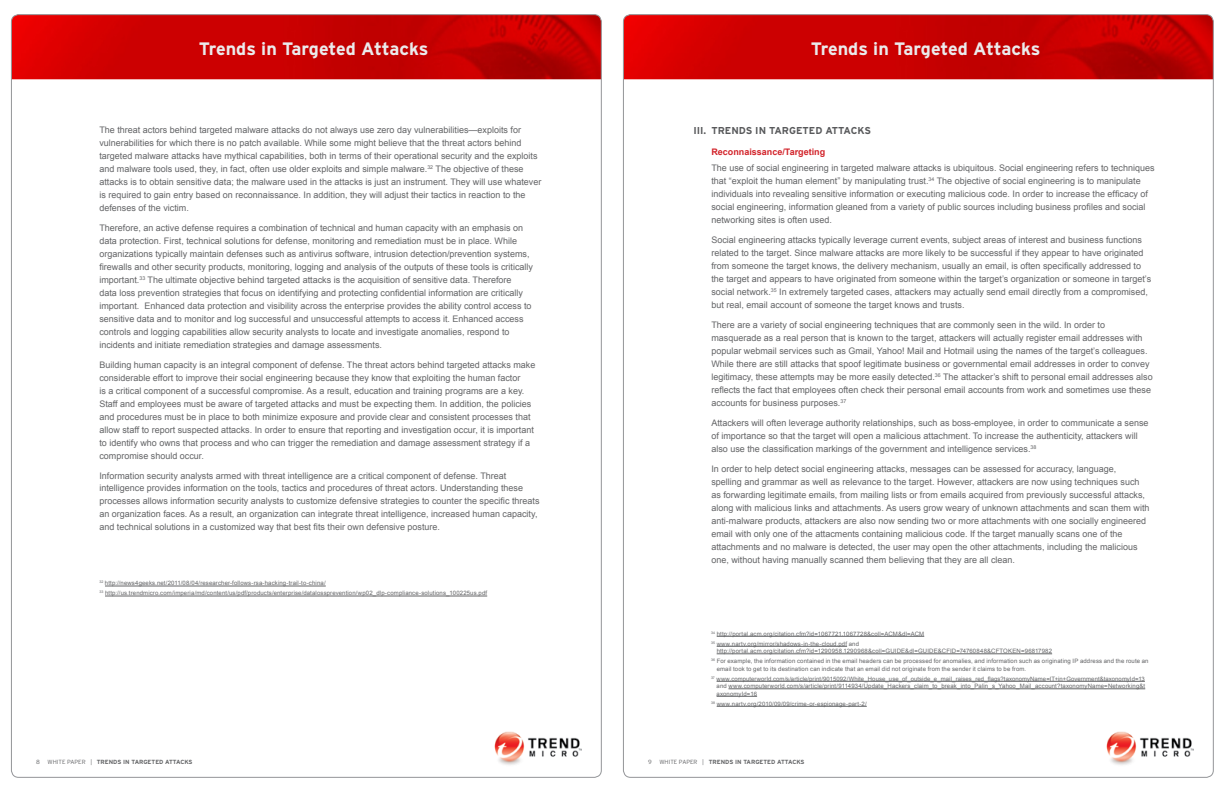
<style>
.page{position:relative;width:1224px;height:792px;background:#fff}
.page>*{position:absolute;margin:0;border:0;box-sizing:border-box;transform-origin:0 0}
.t1{font:700 18px "Interstate";letter-spacing:-.02em;color:#ebebec}
.t2{font:700 10px "Interstate";color:#58595b}
.t3{font:9px/13px "Arial";color:#636466}
.t4{font:700 9px "Arial";color:#d2232a}
.t5{font:6px/10px "Arial";letter-spacing:.02em;color:#636466}
.t6{font:700 6px "Interstate";color:#636466}
.t7{font:300 6px "Interstate";color:#636466}
.s1{font-weight:300}
</style>
<div class="page">
<img style="left:11px;top:15px;width:589px;height:64px">
<img style="left:623px;top:15px;width:589px;height:64px">
<img style="left:494px;top:731px;width:87px;height:34px">
<img style="left:1106px;top:731px;width:87px;height:34px">
<hr style="left:105px;top:586px;width:221px;height:1px;background:#636466">
<hr style="left:105px;top:596px;width:382px;height:1px;background:#636466">
<hr style="left:717px;top:636px;width:207px;height:1px;background:#636466">
<hr style="left:717px;top:646px;width:130px;height:1px;background:#636466">
<hr style="left:717px;top:654px;width:335px;height:1px;background:#636466">
<hr style="left:717px;top:681px;width:428px;height:1px;background:#636466">
<hr style="left:728px;top:689px;width:417px;height:1px;background:#636466">
<hr style="left:717px;top:696px;width:40px;height:1px;background:#636466">
<hr style="left:717px;top:706px;width:150px;height:1px;background:#636466">
<h1 class="t1" style="left:199px;top:38px;width:231px">TRENDS IN TARGETED ATTACKS</h1>
<h1 class="t1" style="left:811px;top:38px;width:231px">TRENDS IN TARGETED ATTACKS</h1>
<p class="t3" style="left:99px;top:123px;width:444px">The threat actors behind targeted malware attacks do not always use zero day vulnerabilities—exploits for vulnerabilities for which there is no patch available. While some might believe that the threat actors behind targeted malware attacks have mythical capabilities, both in terms of their operational security and the exploits and malware tools used, they, in fact, often use older exploits and simple malware.<sup>32</sup> The objective of these attacks is to obtain sensitive data; the malware used in the attacks is just an instrument. They will use whatever is required to gain entry based on reconnaissance. In addition, they will adjust their tactics in reaction to the defenses of the victim.</p>
<p class="t3" style="left:99px;top:221px;width:435px">Therefore, an active defense requires a combination of technical and human capacity with an emphasis on data protection. First, technical solutions for defense, monitoring and remediation must be in place. While organizations typically maintain defenses such as antivirus software, intrusion detection/prevention systems, firewalls and other security products, monitoring, logging and analysis of the outputs of these tools is critically important.<sup>33</sup> The ultimate objective behind targeted attacks is the acquisition of sensitive data. Therefore<br>data loss prevention strategies that focus on identifying and protecting confidential information are critically important. Enhanced data protection and visibility across the enterprise provides the ability control access to sensitive data and to monitor and log successful and unsuccessful attempts to access it. Enhanced access controls and logging capabilities allow security analysts to locate and investigate anomalies, respond to incidents and initiate remediation strategies and damage assessments.</p>
<p class="t3" style="left:99px;top:358px;width:438px">Building human capacity is an integral component of defense. The threat actors behind targeted attacks make considerable effort to improve their social engineering because they know that exploiting the human factor<br>is a critical component of a successful compromise. As a result, education and training programs are a key.<br>Staff and employees must be aware of targeted attacks and must be expecting them. In addition, the policies and procedures must be in place to both minimize exposure and provide clear and consistent processes that allow staff to report suspected attacks. In order to ensure that reporting and investigation occur, it is important to identify who owns that process and who can trigger the remediation and damage assessment strategy if a compromise should occur.</p>
<p class="t3" style="left:99px;top:469px;width:442px">Information security analysts armed with threat intelligence are a critical component of defense. Threat intelligence provides information on the tools, tactics and procedures of threat actors. Understanding these processes allows information security analysts to customize defensive strategies to counter the specific threats an organization faces. As a result, an organization can integrate threat intelligence, increased human capacity, and technical solutions in a customized way that best fits their own defensive posture.</p>
<p class="t5" style="left:99px;top:578px;width:389px"><sup>32</sup> http://news4geeks.net/2011/08/04/researcher-follows-rsa-hacking-trail-to-china/<br><sup>33</sup> http://us.trendmicro.com/imperia/md/content/us/pdf/products/enterprise/datalossprevention/wp02_dlp-compliance-solutions_100225us.pdf</p>
<p class="t2" style="left:693px;top:125px;width:146px">III. TRENDS IN TARGETED ATTA</p>
<p class="t2" style="left:851px;top:125px;width:22px">CKS</p>
<p class="t4" style="left:711px;top:146px;width:115px">Reconnaissance/Targeting</p>
<p class="t3" style="left:711px;top:162px;width:445px">The use of social engineering in targeted malware attacks is ubiquitous. Social engineering refers to techniques that “exploit the human element” by manipulating trust.<sup>34</sup> The objective of social engineering is to manipulate individuals into revealing sensitive information or executing malicious code. In order to increase the efficacy of social engineering, information gleaned from a variety of public sources including business profiles and social networking sites is often used.</p>
<p class="t3" style="left:711px;top:233px;width:441px">Social engineering attacks typically leverage current events, subject areas of interest and business functions related to the target. Since malware attacks are more likely to be successful if they appear to have originated from someone the target knows, the delivery mechanism, usually an email, is often specifically addressed to the target and appears to have originated from someone within the target’s organization or someone in target’s social network.<sup>35</sup> In extremely targeted cases, attackers may actually send email directly from a compromised, but real, email account of someone the target knows and trusts.</p>
<p class="t3" style="left:711px;top:318px;width:443px">There are a variety of social engineering techniques that are commonly seen in the wild. In order to masquerade as a real person that is known to the target, attackers will actually register email addresses with popular webmail services such as Gmail, Yahoo! Mail and Hotmail using the names of the target’s colleagues.<br>While there are still attacks that spoof legitimate business or governmental email addresses in order to convey legitimacy, these attempts may be more easily detected.<sup>36</sup> The attacker’s shift to personal email addresses also reflects the fact that employees often check their personal email accounts from work and sometimes use these accounts for business purposes.<sup>37</sup></p>
<p class="t3" style="left:711px;top:417px;width:439px">Attackers will often leverage authority relationships, such as boss-employee, in order to communicate a sense of importance so that the target will open a malicious attachment. To increase the authenticity, attackers will also use the classification markings of the government and intelligence services.<sup>38</sup></p>
<p class="t3" style="left:711px;top:463px;width:440px">In order to help detect social engineering attacks, messages can be assessed for accuracy, language,<br>spelling and grammar as well as relevance to the target. However, attackers are now using techniques such as forwarding legitimate emails, from mailing lists or from emails acquired from previously successful attacks, along with malicious links and attachments. As users grow weary of unknown attachments and scan them with anti-malware products, attackers are also now sending two or more attachments with one socially engineered email with only one of the attacments containing malicious code. If the target manually scans one of the attachments and no malware is detected, the user may open the other attachments, including the malicious one, without having manually scanned them believing that they are all clean.</p>
<p class="t5" style="left:711px;top:629px;width:215px"><sup>34</sup> http://portal.acm.org/citation.cfm?id=1067721.1067728&amp;coll=ACM&amp;dl=ACM<br><sup>35</sup> www.nartv.org/mirror/shadows-in-the-cloud.pdf and</p>
<p class="t5" style="left:711px;top:646px;width:439px;text-indent:6px">http://portal.acm.org/citation.cfm?id=1290958.1290968&amp;coll=GUIDE&amp;dl=GUIDE&amp;CFID=74760848&amp;CFTOKEN=96817982<br><sup>36</sup> For example, the information contained in the email headers can be processed for anomalies, and information such as originating IP address and the route an</p>
<p class="t5" style="left:711px;top:664px;width:435px;text-indent:6px">email took to get to its destination can indicate that an email did not originate from the sender it claims to be from.<br><sup>37</sup> www.computerworld.com/s/article/print/9015092/White_House_use_of_outside_e_mail_raises_red_flags?taxonomyName=IT+in+Government&amp;taxonomyId=13</p>
<p class="t5" style="left:717px;top:682px;width:430px;line-height:7.5px">and www.computerworld.com/s/article/print/9114934/Update_Hackers_claim_to_break_into_Palin_s_Yahoo_Mail_account?taxonomyName=Networking&amp;t axonomyId=16</p>
<p class="t5" style="left:711px;top:699px;width:157px"><sup>38</sup> www.nartv.org/2010/09/09/crime-or-espionage-part-2/</p>
<p class="t7" style="left:36px;top:758px;width:5px">8</p>
<p class="t6" style="left:48px;top:758px;width:127px"><span class="s1">WHITE PAPER |</span> TRENDS IN TARGETED ATTA</p>
<p class="t6" style="left:181px;top:758px;width:14px">CKS</p>
<p class="t7" style="left:648px;top:758px;width:5px">9</p>
<p class="t6" style="left:659px;top:758px;width:127px"><span class="s1">WHITE PAPER |</span> TRENDS IN TARGETED ATTA</p>
<p class="t6" style="left:792px;top:758px;width:14px">CKS</p>
</div>
